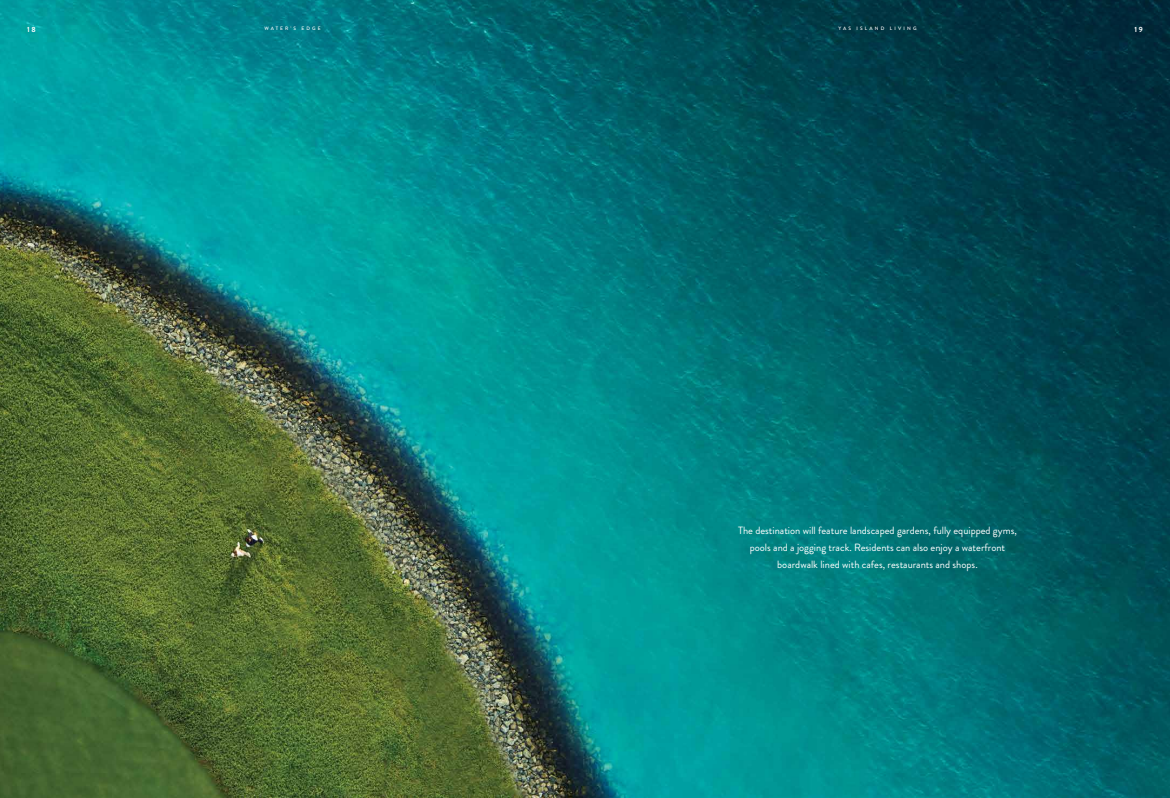
<style>
.page{position:relative;width:1170px;height:798px;background:#fff}
.page>*{position:absolute;margin:0;border:0;box-sizing:border-box;transform-origin:0 0}
.t1{font:10.5px/17.2px "Brandon Grotesque";color:#fff;text-align:center}
.t2{font:700 7.5px "Brandon Grotesque";color:#fff}
.t3{font:500 4.88px "Brandon Grotesque";letter-spacing:.445em;color:#fff}
.t4{font:500 4.88px "Brandon Grotesque";letter-spacing:.425em;color:#fff}
</style>
<div class="page">
<img style="left:0;top:0;width:1169px;height:797px">
<p class="t4" style="left:264px;top:25px;width:58px">WATER’S EDGE</p>
<p class="t3" style="left:838px;top:25px;width:80px">YAS ISLAND LIVING</p>
<p class="t2" style="left:27px;top:24px;width:10px">18</p>
<p class="t2" style="left:1134px;top:24px;width:10px">19</p>
<p class="t1" style="left:738px;top:521px;width:280px">The destination will feature landscaped gardens, fully equipped gyms, pools and a jogging track. Residents can also enjoy a waterfront boardwalk lined with cafes, restaurants and shops.</p>
</div>
